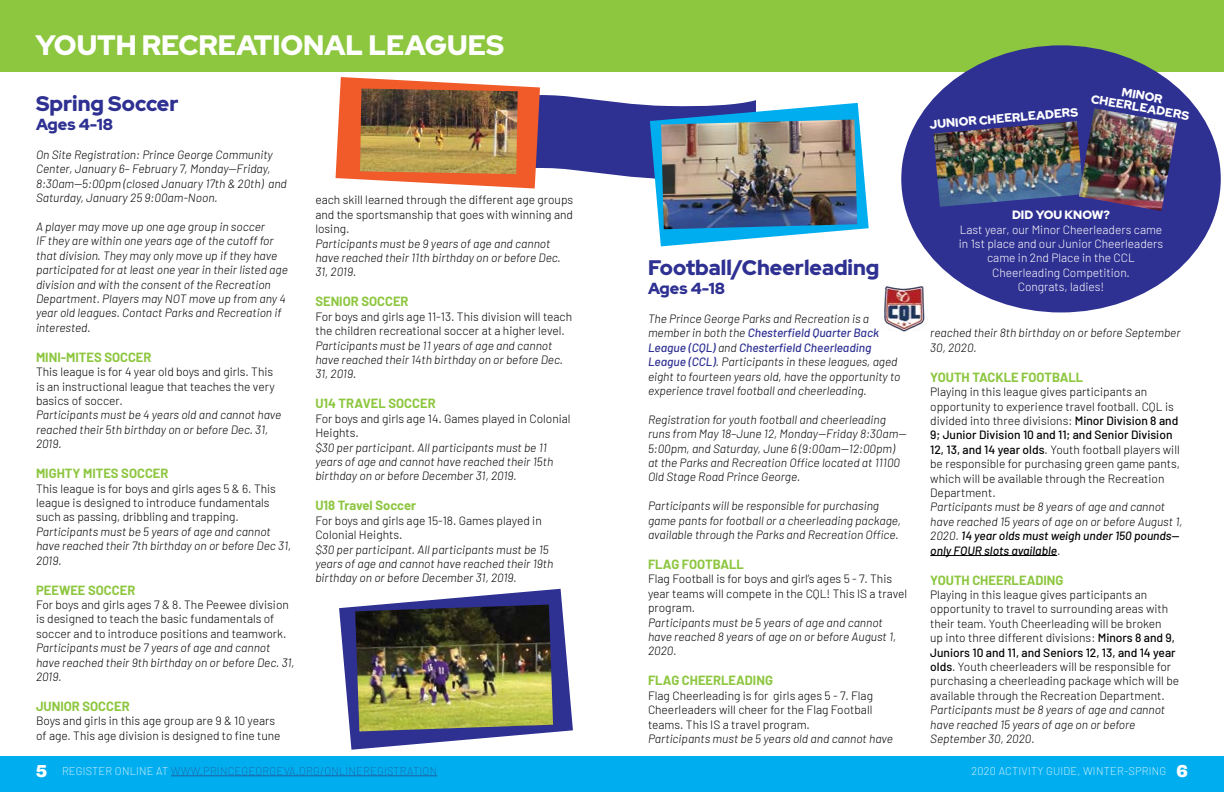
<style>
.page{position:relative;width:1224px;height:792px;background:#fff}
.page>*{position:absolute;margin:0;border:0;box-sizing:border-box;transform-origin:0 0}
.t1{font:900 28px "Red Hat Display";color:#fff}
.t2{font:900 21px "Red Hat Display";color:#2e3092}
.t3{font:700 18px "Halyard Display";color:#fff}
.t4{font:900 16px "Red Hat Display";color:#2e3092}
.t5{font:700 13px "Barlow";color:#8dc63f}
.t6{font:italic 300 12px/14.4px "Barlow";color:#000}
.t7{font:300 12px/14.4px "Barlow";color:#000}
.t8{font:300 12px/14.4px "Barlow";color:#fff;text-align:center}
.t9{font:900 12px/12px "Red Hat Display";color:#fff;text-align:center}
.t10{font:200 11px "Barlow";letter-spacing:.02em;color:#215e9e}
.t11{font:200 11px "Barlow";letter-spacing:.02em;color:#fff}
.s1{color:#fff}
.s2{font-weight:500;color:#2e3092}
.s3{font-weight:500}
.s4{font-style:normal}
.s5{font-family:"Halyard Display";font-weight:700;font-size:18px}
</style>
<div class="page">
<div style="left:0;top:0;width:1224px;height:72px;background:#8dc63f"></div>
<div style="left:901px;top:45px;width:320px;height:267px;background:#2e3092;border-radius:50%"></div>
<svg style="left:339px;top:589px;width:234px;height:161px"></svg>
<div style="left:0;top:756px;width:1224px;height:36px;background:#00aeef"></div>
<img style="left:355px;top:605px;width:198px;height:126px">
<svg style="left:336px;top:77px;width:533px;height:169px"></svg>
<img style="left:661px;top:119px;width:196px;height:110px">
<img style="left:882px;top:286px;width:45px;height:45px">
<hr style="left:930px;top:555px;width:127px;height:1px;background:#000">
<img style="left:933px;top:121px;width:146px;height:86px">
<img style="left:1079px;top:108px;width:98px;height:103px">
<hr style="left:171px;top:776px;width:266px;height:1px;background:#215e9e">
<h1 class="t1" style="left:35px;top:27px;width:470px">YOUTH RECREATIONAL LEAGUES</h1>
<h2 class="t2" style="left:36px;top:90px;width:144px">Spring Soccer</h2>
<h3 class="t4" style="left:36px;top:114px;width:78px">Ages 4-18</h3>
<p class="t6" style="left:36px;top:147px;width:252px">On Site Registration: Prince George Community Center, January 6– February 7, Monday—Friday, 8:30am—5:00pm (closed January 17th &amp; 20th) and Saturday, January 25 9:00am-Noon.</p>
<p class="t6" style="left:36px;top:219px;width:253px">A player may move up one age group in soccer<br>IF they are within one years age of the cutoff for that division. They may only move up if they have participated for at least one year in their listed age division and with the consent of the Recreation Department. Players may NOT move up from any 4 year old leagues. Contact Parks and Recreation if interested.</p>
<p class="t5" style="left:36px;top:348px;width:117px">MINI-MITES SOCCER</p>
<p class="t7" style="left:36px;top:364px;width:240px">This league is for 4 year old boys and girls. This is an instructional league that teaches the very basics of soccer.</p>
<p class="t6" style="left:36px;top:407px;width:247px">Participants must be 4 years old and cannot have reached their 5th birthday on or before Dec. 31,<br>2019.</p>
<p class="t5" style="left:36px;top:464px;width:134px">MIGHTY MITES SOCCER</p>
<p class="t7" style="left:36px;top:480px;width:242px">This league is for boys and girls ages 5 &amp; 6. This league is designed to introduce fundamentals such as passing, dribbling and trapping.</p>
<p class="t6" style="left:36px;top:523px;width:257px">Participants must be 5 years of age and cannot have reached their 7th birthday on or before Dec 31,<br>2019.</p>
<p class="t5" style="left:36px;top:580px;width:101px">PEEWEE SOCCER</p>
<p class="t7" style="left:36px;top:597px;width:254px">For boys and girls ages 7 &amp; 8. The Peewee division is designed to teach the basic fundamentals of soccer and to introduce positions and teamwork.</p>
<p class="t6" style="left:36px;top:640px;width:260px">Participants must be 7 years of age and cannot have reached their 9th birthday on or before Dec. 31,<br>2019.</p>
<p class="t5" style="left:36px;top:697px;width:95px">JUNIOR SOCCER</p>
<p class="t7" style="left:36px;top:713px;width:246px">Boys and girls in this age group are 9 &amp; 10 years of age. This age division is designed to fine tune</p>
<p class="t7" style="left:315px;top:192px;width:259px;text-align:justify">each skill learned through the different age groups and the sportsmanship that goes with winning and losing.</p>
<p class="t6" style="left:315px;top:235px;width:247px">Participants must be 9 years of age and cannot have reached their 11th birthday on or before Dec.<br>31, 2019.</p>
<p class="t5" style="left:315px;top:292px;width:95px">SENIOR SOCCER</p>
<p class="t7" style="left:315px;top:308px;width:258px">For boys and girls age 11-13. This division will teach the children recreational soccer at a higher level.</p>
<p class="t6" style="left:315px;top:337px;width:249px">Participants must be 11 years of age and cannot have reached their 14th birthday on or before Dec.<br>31, 2019.</p>
<p class="t5" style="left:315px;top:394px;width:122px">U14 TRAVEL SOCCER</p>
<p class="t7" style="left:315px;top:410px;width:257px">For boys and girls age 14. Games played in Colonial<br>Heights.</p>
<p class="t6" style="left:315px;top:439px;width:239px">$30 per participant. All participants must be 11 years of age and cannot have reached their 15th birthday on or before December 31, 2019.</p>
<p class="t5" style="left:315px;top:496px;width:102px">U18 Travel Soccer</p>
<p class="t7" style="left:315px;top:512px;width:228px">For boys and girls age 15-18. Games played in<br>Colonial Heights.</p>
<p class="t6" style="left:315px;top:541px;width:240px">$30 per participant. All participants must be 15 years of age and cannot have reached their 19th birthday on or before December 31, 2019.</p>
<h3 class="t3" style="left:36px;top:758px;width:12px">5</h3>
<p class="t10" style="left:62px;top:763px;width:377px"><span class="s1">REGISTER ONLINE AT</span> WWW.PRINCEGEORGEVA.ORG/ONLINEREGISTRATION</p>
<p class="t9" style="left:929px;top:119px;width:150px;rotate:-5deg">JUNIOR CHEERLEADERS</p>
<p class="t9" style="left:1094px;top:81px;width:101px;rotate:10deg">MINOR<br>CHEERLEADERS</p>
<h2 class="t2" style="left:648px;top:254px;width:233px">Football/Cheerleading</h2>
<h3 class="t4" style="left:648px;top:278px;width:78px">Ages 4-18</h3>
<p class="t6" style="left:648px;top:311px;width:254px">The Prince George Parks and Recreation is a member in both the <span class="s2">Chesterfield Quarter Back League (CQL)</span> and <span class="s2">Chesterfield Cheerleading League (CCL)</span>. Participants in these leagues, aged eight to fourteen years old, have the opportunity to experience travel football and cheerleading.</p>
<p class="t6" style="left:648px;top:411px;width:260px">Registration for youth football and cheerleading runs from May 18–June 12, Monday—Friday 8:30am— 5:00pm, and Saturday, June 6 (9:00am—12:00pm) at the Parks and Recreation Office located at 11100<br>Old Stage Road Prince George.</p>
<p class="t6" style="left:648px;top:498px;width:254px">Participants will be responsible for purchasing game pants for football or a cheerleading package, available through the Parks and Recreation Office.</p>
<p class="t5" style="left:648px;top:555px;width:98px">FLAG FOOTBALL</p>
<p class="t7" style="left:648px;top:571px;width:261px">Flag Football is for boys and girl’s ages 5 - 7. This year teams will compete in the CQL! This IS a travel program.</p>
<p class="t6" style="left:648px;top:614px;width:250px">Participants must be 5 years of age and cannot have reached 8 years of age on or before August 1,<br>2020.</p>
<p class="t5" style="left:648px;top:671px;width:126px">FLAG CHEERLEADING</p>
<p class="t7" style="left:648px;top:687px;width:227px;text-align:justify">Flag Cheerleading is for girls ages 5 - 7. Flag Cheerleaders will cheer for the Flag Football teams. This IS a travel program.</p>
<p class="t6" style="left:648px;top:731px;width:247px">Participants must be 5 years old and cannot have</p>
<p class="t9" style="left:1012px;top:209px;width:99px">DID YOU KNOW?</p>
<p class="t8" style="left:959px;top:221px;width:206px">Last year, our Minor Cheerleaders came in 1st place and our Junior Cheerleaders came in 2nd Place in the CCL<br>Cheerleading Competition.<br>Congrats, ladies!</p>
<p class="t6" style="left:930px;top:325px;width:252px">reached their 8th birthday on or before September<br>30, 2020.</p>
<p class="t5" style="left:930px;top:368px;width:155px">YOUTH TACKLE FOOTBALL</p>
<p class="t7" style="left:930px;top:384px;width:251px">Playing in this league gives participants an opportunity to experience travel football. CQL is divided into three divisions: <span class="s3">Minor Division 8 and 9; Junior Division 10 and 11; and Senior Division 12, 13, and 14 year olds</span>. Youth football players will be responsible for purchasing green game pants, which will be available through the Recreation Department.</p>
<p class="t6" style="left:930px;top:499px;width:254px">Participants must be 8 years of age and cannot have reached 15 years of age on or before August 1, 2020. <span class="s3">14 year olds must weigh under 150 pounds— only FOUR slots available</span><span class="s4">.</span></p>
<p class="t5" style="left:930px;top:570px;width:135px">YOUTH CHEERLEADING</p>
<p class="t7" style="left:930px;top:587px;width:250px">Playing in this league gives participants an opportunity to travel to surrounding areas with their team. Youth Cheerleading will be broken<br>up into three different divisions: <span class="s3">Minors 8 and 9, Juniors 10 and 11, and Seniors 12, 13, and 14 year olds</span>. Youth cheerleaders will be responsible for purchasing a cheerleading package which will be available through the Recreation Department.</p>
<p class="t6" style="left:930px;top:702px;width:236px">Participants must be 8 years of age and cannot have reached 15 years of age on or before<br>September 30, 2020.</p>
<p class="t11" style="left:972px;top:763px;width:218px">2020 ACTIVITY GUIDE, WINTER-SPRING <span class="s5">6</span></p>
</div>
